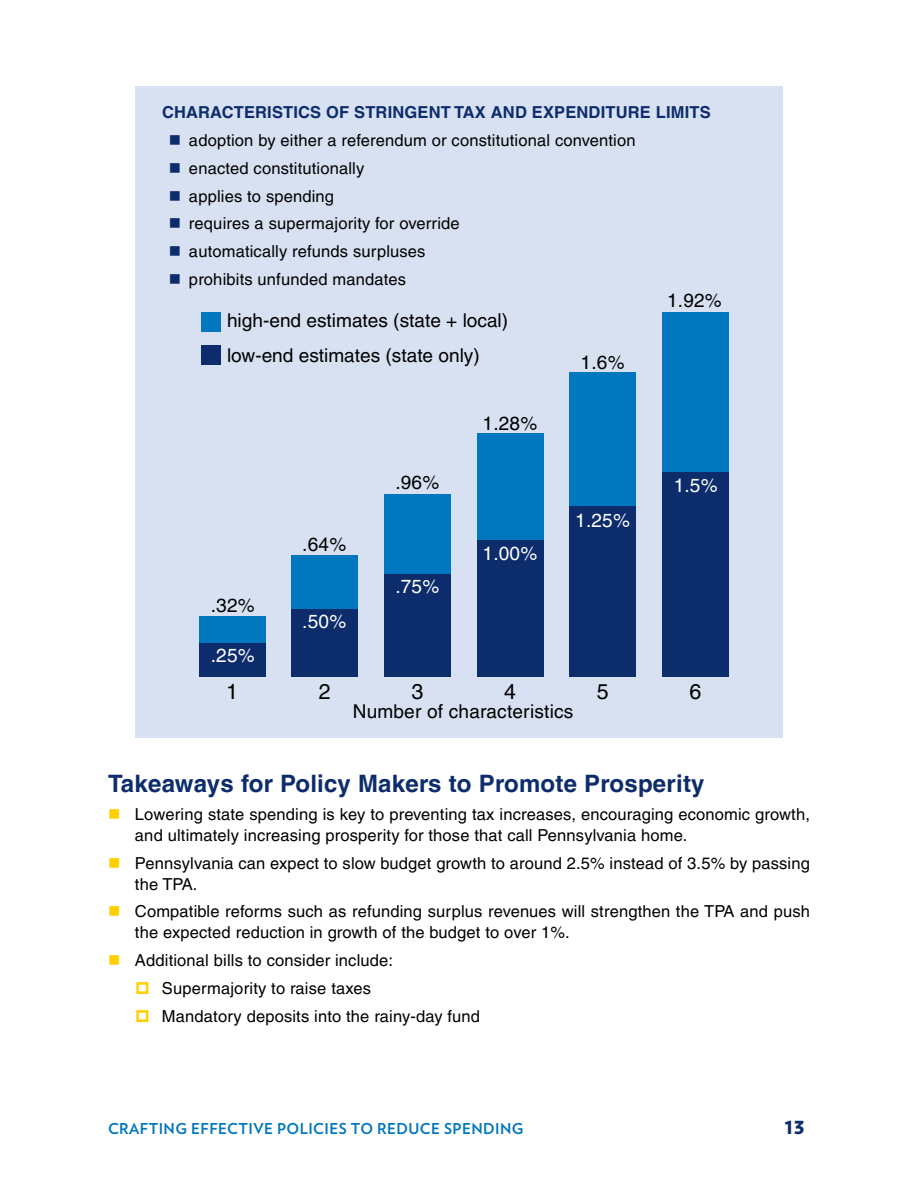
<style>
.page{position:relative;width:918px;height:1188px;background:#fff}
.page>*{position:absolute;margin:0;border:0;box-sizing:border-box;transform-origin:0 0}
.Head{font:700 24px "Helvetica LT Pro";letter-spacing:.01em;color:#0d2c6c}
.t1{font:21.45px "Helvetica LT Pro";color:#000}
.t2{font:19.05px/34.5px "Helvetica LT Pro";color:#000}
.t3{font:19.05px "Helvetica LT Pro";letter-spacing:.01em;color:#fff}
.t4{font:900 18px "Verlag";color:#0d2c6c}
.t5{font:16.5px/21px "Helvetica LT Pro";letter-spacing:.01em;color:#000}
.Subhead_callout_box{font:700 16.5px "Helvetica LT Pro";letter-spacing:.01em;color:#0d2c6c}
.t6{font:700 15px "Verlag";letter-spacing:.03em;color:#0077be}
</style>
<div class="page">
<div style="left:135px;top:86px;width:648px;height:49px;background:#d8e1f2"></div>
<div style="left:135px;top:133px;width:648px;height:78px;background:#d8e1f2"></div>
<div style="left:135px;top:188px;width:648px;height:79px;background:#d8e1f2"></div>
<div style="left:135px;top:244px;width:648px;height:78px;background:#d8e1f2"></div>
<div style="left:135px;top:278px;width:648px;height:459px;background:#d8e1f2"></div>
<div style="left:199px;top:642px;width:66px;height:35px;background:#0d2c6c"></div>
<div style="left:291px;top:608px;width:67px;height:69px;background:#0d2c6c"></div>
<div style="left:384px;top:574px;width:67px;height:103px;background:#0d2c6c"></div>
<div style="left:477px;top:540px;width:66px;height:137px;background:#0d2c6c"></div>
<div style="left:569px;top:506px;width:67px;height:171px;background:#0d2c6c"></div>
<div style="left:662px;top:472px;width:67px;height:205px;background:#0d2c6c"></div>
<div style="left:199px;top:616px;width:66px;height:26px;background:#0077be"></div>
<div style="left:291px;top:555px;width:67px;height:53px;background:#0077be"></div>
<div style="left:384px;top:494px;width:67px;height:80px;background:#0077be"></div>
<div style="left:477px;top:433px;width:66px;height:107px;background:#0077be"></div>
<div style="left:569px;top:373px;width:67px;height:133px;background:#0077be"></div>
<div style="left:662px;top:312px;width:67px;height:160px;background:#0077be"></div>
<div style="left:201px;top:312px;width:19px;height:19px;background:#0077be"></div>
<div style="left:201px;top:346px;width:19px;height:19px;background:#0d2c6c"></div>
<p class="Subhead_callout_box" style="left:162px;top:102px;width:550px">CHARACTERISTICS OF STRINGENT TAX AND EXPENDITURE LIMITS</p>
<p class="t5" style="left:189px;top:130px;width:448px">adoption by either a referendum or constitutional convention</p>
<p class="t5" style="left:189px;top:158px;width:177px">enacted constitutionally</p>
<p class="t5" style="left:189px;top:185px;width:147px">applies to spending</p>
<p class="t5" style="left:189px;top:213px;width:272px">requires a supermajority for override</p>
<p class="t5" style="left:189px;top:241px;width:238px">automatically refunds surpluses</p>
<p class="t5" style="left:189px;top:269px;width:219px">prohibits unfunded mandates</p>
<p class="t2" style="left:227px;top:303px;width:283px">high-end estimates (state + local) low-end estimates (state only)</p>
<p class="t2" style="left:211px;top:588px;width:45px">.32%</p>
<p class="t3" style="left:211px;top:645px;width:45px">.25%</p>
<p class="t2" style="left:302px;top:527px;width:45px">.64%</p>
<p class="t3" style="left:302px;top:611px;width:45px">.50%</p>
<p class="t2" style="left:395px;top:465px;width:45px">.96%</p>
<p class="t3" style="left:395px;top:576px;width:45px">.75%</p>
<p class="t2" style="left:483px;top:406px;width:56px">1.28%</p>
<p class="t3" style="left:483px;top:543px;width:56px">1.00%</p>
<p class="t2" style="left:581px;top:345px;width:45px">1.6%</p>
<p class="t3" style="left:575px;top:509px;width:56px">1.25%</p>
<p class="t1" style="left:226px;top:679px;width:13px">1</p>
<p class="t1" style="left:319px;top:679px;width:13px">2</p>
<p class="t1" style="left:411px;top:679px;width:13px">3</p>
<p class="t1" style="left:504px;top:679px;width:13px">4</p>
<p class="t1" style="left:597px;top:679px;width:13px">5</p>
<p class="t2" style="left:353px;top:694px;width:222px">Number of characteristics</p>
<p class="t2" style="left:667px;top:283px;width:56px">1.92%</p>
<p class="t3" style="left:674px;top:474px;width:45px">1.5%</p>
<p class="t1" style="left:689px;top:679px;width:13px">6</p>
<p class="Head" style="left:108px;top:769px;width:598px">Takeaways for Policy Makers to Promote Prosperity</p>
<p class="t5" style="left:135px;top:803px;width:677px">Lowering state spending is key to preventing tax increases, encouraging economic growth, and ultimately increasing prosperity for those that call Pennsylvania home.</p>
<p class="t5" style="left:135px;top:852px;width:677px">Pennsylvania can expect to slow budget growth to around 2.5% instead of 3.5% by passing the TPA.</p>
<p class="t5" style="left:135px;top:901px;width:677px">Compatible reforms such as refunding surplus revenues will strengthen the TPA and push the expected reduction in growth of the budget to over 1%.</p>
<p class="t5" style="left:135px;top:950px;width:260px">Additional bills to consider include:</p>
<p class="t5" style="left:162px;top:977px;width:210px">Supermajority to raise taxes</p>
<p class="t5" style="left:162px;top:1005px;width:320px">Mandatory deposits into the rainy-day fund</p>
<p class="t6" style="left:108px;top:1117px;width:417px">CRAFTING EFFECTIVE POLICIES TO REDUCE SPENDING</p>
<p class="t4" style="left:785px;top:1113px;width:21px">13</p>
</div>
